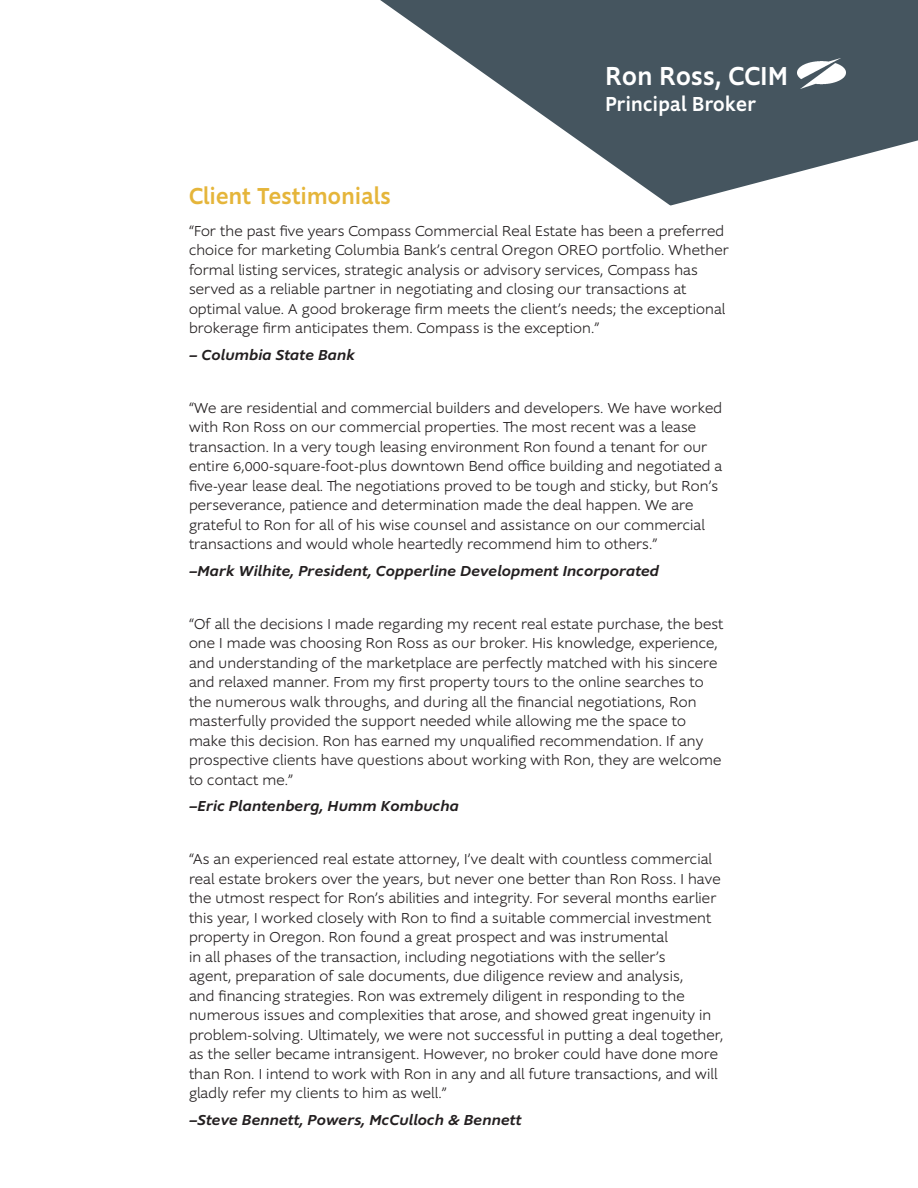
<style>
.page{position:relative;width:918px;height:1188px;background:#fff}
.page>*{position:absolute;margin:0;border:0;box-sizing:border-box;transform-origin:0 0}
.Bio_NAME{font:500 27px "Supra";letter-spacing:.02em;color:#fff;scale:.9 1}
.Subhead{font:500 24px "Supra";letter-spacing:.02em;color:#e5b53a;scale:.9 1}
.Bio_TITLE{font:500 21px "Supra";letter-spacing:.02em;color:#fff;scale:.9 1}
.Testimonial_Name{font:300 15px/19.5px "Supra";letter-spacing:.01em;color:#231f20}
.Testimonial_Name-2{font:italic 500 15px "Supra";letter-spacing:.01em;color:#231f20}
</style>
<div class="page">
<svg style="left:380px;top:0;width:538px;height:206px;fill:#45555f"></svg>
<img style="left:797px;top:59px;width:48px;height:29px">
<p class="Subhead" style="left:189px;top:180px;width:226px">Client Testimonials</p>
<p class="Bio_NAME" style="left:606px;top:58px;width:204px">Ron Ross, CCIM</p>
<p class="Bio_TITLE" style="left:606px;top:89px;width:169px">Principal Broker</p>
<p class="Testimonial_Name" style="left:189px;top:221px;width:541px">“For the past five years Compass Commercial Real Estate has been a preferred choice for marketing Columbia Bank’s central Oregon OREO portfolio. Whether formal listing services, strategic analysis or advisory services, Compass has served as a reliable partner in negotiating and closing our transactions at optimal value. A good brokerage firm meets the client’s needs; the exceptional brokerage firm anticipates them. Compass is the exception.”</p>
<p class="Testimonial_Name-2" style="left:189px;top:344px;width:168px">— Columbia State Bank</p>
<p class="Testimonial_Name" style="left:189px;top:398px;width:535px">“We are residential and commercial builders and developers. We have worked with Ron Ross on our commercial properties. The most recent was a lease transaction. In a very tough leasing environment Ron found a tenant for our entire 6,000-square-foot-plus downtown Bend office building and negotiated a five-year lease deal. The negotiations proved to be tough and sticky, but Ron’s perseverance, patience and determination made the deal happen. We are grateful to Ron for all of his wise counsel and assistance on our commercial transactions and would whole heartedly recommend him to others.”</p>
<p class="Testimonial_Name-2" style="left:189px;top:560px;width:472px">—Mark Wilhite, President, Copperline Development Incorporated</p>
<p class="Testimonial_Name" style="left:189px;top:614px;width:536px">“Of all the decisions I made regarding my recent real estate purchase, the best one I made was choosing Ron Ross as our broker. His knowledge, experience, and understanding of the marketplace are perfectly matched with his sincere and relaxed manner. From my first property tours to the online searches to the numerous walk throughs, and during all the financial negotiations, Ron masterfully provided the support needed while allowing me the space to make this decision. Ron has earned my unqualified recommendation. If any prospective clients have questions about working with Ron, they are welcome to contact me.”</p>
<p class="Testimonial_Name-2" style="left:189px;top:796px;width:272px">—Eric Plantenberg, Humm Kombucha</p>
<p class="Testimonial_Name" style="left:189px;top:850px;width:536px">“As an experienced real estate attorney, I’ve dealt with countless commercial real estate brokers over the years, but never one better than Ron Ross. I have the utmost respect for Ron’s abilities and integrity. For several months earlier this year, I worked closely with Ron to find a suitable commercial investment property in Oregon. Ron found a great prospect and was instrumental<br>in all phases of the transaction, including negotiations with the seller’s<br>agent, preparation of sale documents, due diligence review and analysis,<br>and financing strategies. Ron was extremely diligent in responding to the numerous issues and complexities that arose, and showed great ingenuity in problem-solving. Ultimately, we were not successful in putting a deal together, as the seller became intransigent. However, no broker could have done more than Ron. I intend to work with Ron in any and all future transactions, and will gladly refer my clients to him as well.”</p>
<p class="Testimonial_Name-2" style="left:189px;top:1109px;width:334px">—Steve Bennett, Powers, McCulloch &amp; Bennett</p>
</div>
